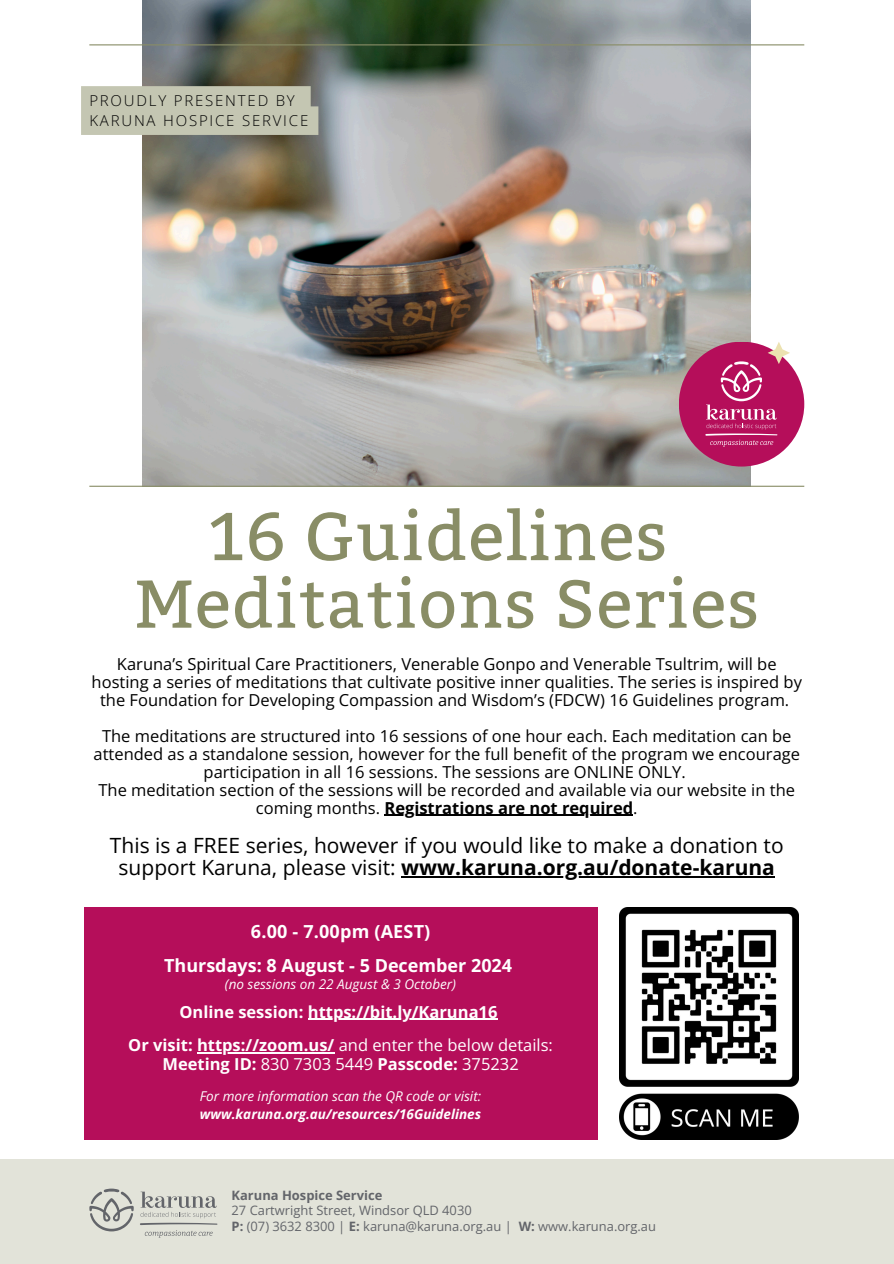
<style>
.page{position:relative;width:894px;height:1264px;background:#fff}
.page>*{position:absolute;margin:0;border:0;box-sizing:border-box;transform-origin:0 0}
.t1{font:67.5px/67.5px "Bitter";letter-spacing:.02em;color:#898d66;text-align:center}
.t2{font:21px/22.5px "Open Sans";color:#010101;text-align:center}
.t3{font:700 18px "Open Sans";color:#fff}
.t4{font:16.5px/18px "Open Sans";color:#010101;text-align:center}
.t5{font:700 16.5px "Open Sans";color:#fff}
.t6{font:300 15px/20.2px "Open Sans";letter-spacing:.12em;color:#010101}
.t7{font:italic 700 13.5px/18px "Open Sans";color:#fff}
.t8{font:italic 13.5px "Open Sans";color:#fff}
.t9{font:12.9px "Open Sans";color:#63656a}
.t10{font:700 12.9px "Open Sans";color:#63656a}
.s1{font-weight:700}
.s2{font-weight:400}
</style>
<div class="page">
<img style="left:142px;top:0;width:608px;height:485px">
<hr style="left:89px;top:44px;width:715px;height:1px;background:#898d66">
<hr style="left:89px;top:485px;width:715px;height:2px;background:#898d66">
<div style="left:678px;top:341px;width:126px;height:125px;background:#b50e5a;border-radius:50%"></div>
<svg style="left:705px;top:341px;width:84px;height:105px"></svg>
<div style="left:84px;top:907px;width:513px;height:233px;background:#b50e5a"></div>
<div style="left:0;top:1159px;width:893px;height:104px;background:#e2e3d9"></div>
<svg style="left:140px;top:1191px;width:77px;height:46px"></svg>
<svg style="left:89px;top:1188px;width:45px;height:43px"></svg>
<img style="left:619px;top:907px;width:179px;height:232px">
<hr style="left:384px;top:814px;width:249px;height:1px;background:#010101">
<hr style="left:401px;top:876px;width:373px;height:1px;background:#010101">
<div style="left:81px;top:86px;width:237px;height:49px;background:#c4c6b2"></div>
<hr style="left:308px;top:1018px;width:189px;height:1px;background:#fff">
<hr style="left:197px;top:1052px;width:137px;height:1px;background:#fff">
<h1 class="t6" style="left:89px;top:90px;width:220px">PROUDLY PRESENTED BY<br>KARUNA HOSPICE SERVICE</h1>
<p class="t1" style="left:134px;top:504px;width:626px">16 Guidelines<br>Meditations Series</p>
<p class="t4" style="left:92px;top:654px;width:711px">Karuna’s Spiritual Care Practitioners, Venerable Gonpo and Venerable Tsultrim, will be hosting a series of meditations that cultivate positive inner qualities. The series is inspired by the Foundation for Developing Compassion and Wisdom’s (FDCW) 16 Guidelines program.</p>
<p class="t4" style="left:93px;top:726px;width:707px">The meditations are structured into 16 sessions of one hour each. Each meditation can be attended as a standalone session, however for the full benefit of the program we encourage participation in all 16 sessions. The sessions are ONLINE ONLY.<br>The meditation section of the sessions will be recorded and available via our website in the coming months. <span class="s1">Registrations are not required</span>.</p>
<p class="t2" style="left:110px;top:833px;width:675px">This is a FREE series, however if you would like to make a donation to support Karuna, please visit: <span class="s1">www.karuna.org.au/donate-karuna</span></p>
<h4 class="t3" style="left:251px;top:918px;width:181px">6.00 - 7.00pm (AEST)</h4>
<p class="t3" style="left:164px;top:953px;width:349px">Thursdays: 8 August - 5 December 2024</p>
<p class="t5" style="left:179px;top:999px;width:319px">Online session: https://bit.ly/Karuna16</p>
<p class="t8" style="left:225px;top:974px;width:233px">(no sessions on 22 August &amp; 3 October)</p>
<p class="t5" style="left:128px;top:1033px;width:426px">Or visit: https://zoom.us/ <span class="s2">and enter the below details:</span></p>
<p class="t5" style="left:162px;top:1052px;width:357px">Meeting ID: <span class="s2">830 7303 5449</span> Passcode: <span class="s2">375232</span></p>
<h3 class="t7" style="left:200px;top:1086px;width:283px"><span class="s2">For more information scan the QR code or visit: </span>www.karuna.org.au/resources/16Guidelines</h3>
<h3 class="t10" style="left:231px;top:1186px;width:152px">Karuna Hospice Service</h3>
<h3 class="t9" style="left:231px;top:1201px;width:242px">27 Cartwright Street, Windsor QLD 4030</h3>
<h6 class="t9" style="left:231px;top:1216px;width:426px"><span class="s1">P:</span> (07) 3632 8300 | <span class="s1">E:</span> karuna@karuna.org.au | <span class="s1">W:</span> www.karuna.org.au</h6>
</div>
